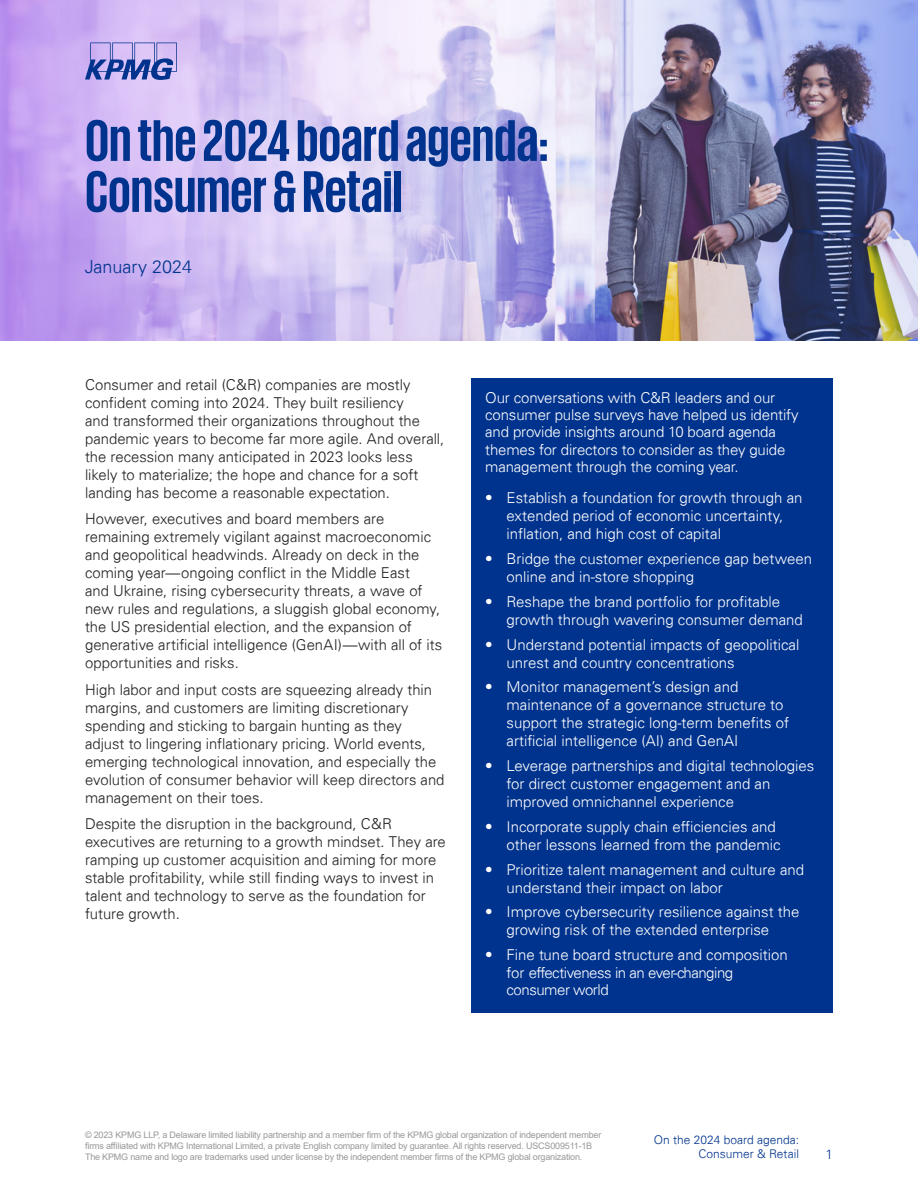
<style>
.page{position:relative;width:918px;height:1188px;background:#fff}
.page>*{position:absolute;margin:0;border:0;box-sizing:border-box;transform-origin:0 0}
.t1{font:700 60px/51px "KPMG";color:#00338d}
.t2{font:300 18px "Univers 45";color:#00338d}
.t3{font:300 15px/18px "Univers 45";color:#231f20}
.t4{font:300 15px/18px "Univers 45";color:#fff}
.t5{font:300 15px/17.7px "Univers 45";letter-spacing:-.03em;color:#fff}
.t6{font:300 13.5px "Univers 45";color:#00338d}
.t7{font:300 12px/14.4px "Univers 45";color:#00338d;text-align:right}
.t8{font:9px/10.8px "Arial";letter-spacing:-.02em;color:#989898}
</style>
<div class="page">
<img style="left:0;top:0;width:918px;height:340px">
<svg style="left:85px;top:43px;width:92px;height:37px;background:#8d8ed1"></svg>
<div style="left:472px;top:378px;width:361px;height:635px;background:#00338d"></div>
<h1 class="t1" style="left:85px;top:113px;width:465px">On the 2024 board agenda:<br>Consumer &amp; Retail</h1>
<p class="t2" style="left:85px;top:255px;width:109px">January 2024</p>
<p class="t3" style="left:85px;top:375px;width:361px">Consumer and retail (C&amp;R) companies are mostly confident coming into 2024. They built resiliency<br>and transformed their organizations throughout the pandemic years to become far more agile. And overall, the recession many anticipated in 2023 looks less likely to materialize; the hope and chance for a soft landing has become a reasonable expectation.</p>
<p class="t3" style="left:85px;top:510px;width:359px">However, executives and board members are remaining extremely vigilant against macroeconomic and geopolitical headwinds. Already on deck in the coming year—ongoing conflict in the Middle East<br>and Ukraine, rising cybersecurity threats, a wave of new rules and regulations, a sluggish global economy, the US presidential election, and the expansion of generative artificial intelligence (GenAI)—with all of its opportunities and risks.</p>
<p class="t3" style="left:85px;top:680px;width:361px">High labor and input costs are squeezing already thin margins, and customers are limiting discretionary spending and sticking to bargain hunting as they adjust to lingering inflationary pricing. World events, emerging technological innovation, and especially the evolution of consumer behavior will keep directors and management on their toes.</p>
<p class="t3" style="left:85px;top:815px;width:362px">Despite the disruption in the background, C&amp;R executives are returning to a growth mindset. They are ramping up customer acquisition and aiming for more stable profitability, while still finding ways to invest in talent and technology to serve as the foundation for future growth.</p>
<p class="t4" style="left:485px;top:389px;width:315px;line-height:17.2px">Our conversations with C&amp;R leaders and our consumer pulse surveys have helped us identify and provide insights around 10 board agenda themes for directors to consider as they guide management through the coming year.</p>
<p class="t4" style="left:507px;top:489px;width:298px;text-indent:-21px">• Establish a foundation for growth through an extended period of economic uncertainty, inflation, and high cost of capital</p>
<p class="t4" style="left:507px;top:550px;width:307px;text-indent:-21px">• Bridge the customer experience gap between online and in-store shopping</p>
<p class="t4" style="left:507px;top:592px;width:298px;text-indent:-21px">• Reshape the brand portfolio for profitable growth through wavering consumer demand</p>
<p class="t4" style="left:507px;top:635px;width:294px;text-indent:-21px">• Understand potential impacts of geopolitical unrest and country concentrations</p>
<p class="t4" style="left:507px;top:678px;width:284px;text-indent:-21px">• Monitor management’s design and maintenance of a governance structure to support the strategic long-term benefits of artificial intelligence (AI) and GenAI</p>
<p class="t4" style="left:507px;top:757px;width:309px;text-indent:-21px">• Leverage partnerships and digital technologies for direct customer engagement and an improved omnichannel experience</p>
<p class="t4" style="left:507px;top:817px;width:276px;text-indent:-21px">• Incorporate supply chain efficiencies and other lessons learned from the pandemic</p>
<p class="t4" style="left:507px;top:860px;width:299px;text-indent:-21px">• Prioritize talent management and culture and understand their impact on labor</p>
<p class="t4" style="left:507px;top:903px;width:295px;text-indent:-21px">• Improve cybersecurity resilience against the growing risk of the extended enterprise</p>
<p class="t5" style="left:507px;top:946px;width:283px;text-indent:-21px">• Fine tune board structure and composition for effectiveness in an ever-changing consumer world</p>
<p class="t8" style="left:85px;top:1129px;width:518px">© 2023 KPMG LLP, a Delaware limited liability partnership and a member firm of the KPMG global organization of independent member firms affiliated with KPMG International Limited, a private English company limited by guarantee. All rights reserved. USCS009511-1B<br>The KPMG name and logo are trademarks used under license by the independent member firms of the KPMG global organization.</p>
<p class="t7" style="left:654px;top:1132px;width:147px">On the 2024 board agenda:<br>Consumer &amp; Retail</p>
<p class="t6" style="left:825px;top:1146px;width:9px">1</p>
</div>
